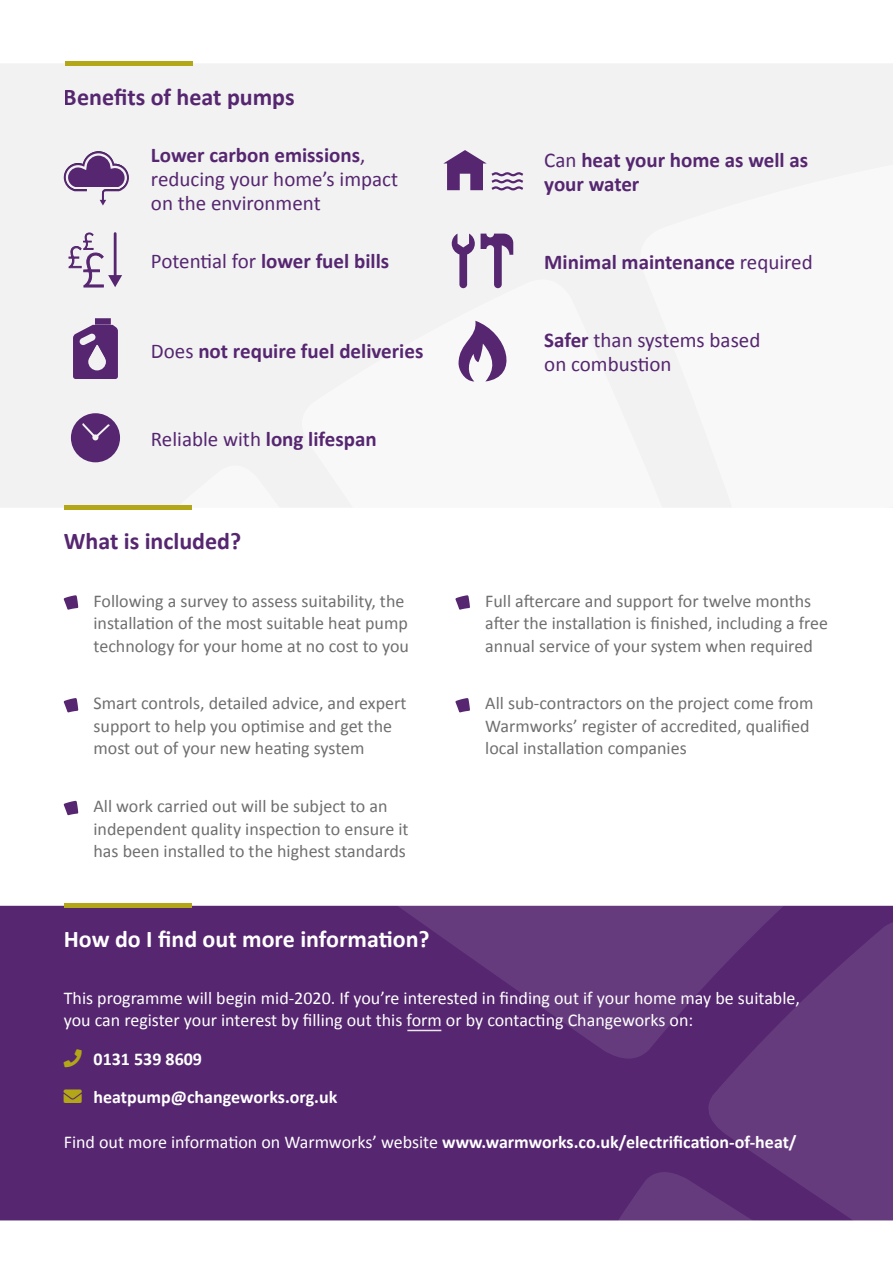
<style>
.page{position:relative;width:893px;height:1263px;background:#fff}
.page>*{position:absolute;margin:0;border:0;box-sizing:border-box;transform-origin:0 0}
.t1{font:700 24px "Calibri";color:#562670}
.t2{font:700 24px "Calibri";color:#fff}
.t3{font:21px/24px "Calibri";color:#562670}
.t4{font:700 21px/24px "Calibri";color:#562670}
.t5{font:18px/22.5px "Calibri";color:#706f6f}
.t6{font:18px/22.5px "Calibri";color:#fff}
.t7{font:700 18px "Calibri";color:#fff}
.s1{font-weight:700}
.s2{font-weight:400}
.s3{color:#b3a718}
</style>
<div class="page">
<div style="left:0;top:64px;width:893px;height:443px;background:#f2f2f2"></div>
<div style="left:77px;top:465px;width:225px;height:43px;background:#f2f2f2"></div>
<svg style="left:302px;top:279px;width:338px;height:228px"></svg>
<svg style="left:640px;top:155px;width:253px;height:352px"></svg>
<div style="left:0;top:906px;width:893px;height:314px;background:#562670"></div>
<svg style="left:708px;top:920px;width:185px;height:252px;background:#63377b"></svg>
<svg style="left:553px;top:1172px;width:340px;height:48px;background:#5d2f76"></svg>
<svg style="left:320px;top:906px;width:512px;height:153px;background:#5d2f76"></svg>
<svg style="left:69px;top:233px;width:53px;height:55px"></svg>
<hr style="left:114px;top:234px;width:3px;height:45px;background:#562670">
<div style="left:71px;top:413px;width:49px;height:49px;background:#562670;border-radius:50%"></div>
<svg style="left:82px;top:423px;width:28px;height:18px"></svg>
<svg style="left:64px;top:595px;width:14px;height:15px"></svg>
<svg style="left:64px;top:698px;width:14px;height:14px"></svg>
<svg style="left:64px;top:801px;width:14px;height:14px"></svg>
<svg style="left:455px;top:595px;width:15px;height:15px"></svg>
<svg style="left:455px;top:698px;width:15px;height:14px"></svg>
<svg style="left:73px;top:318px;width:45px;height:61px"></svg>
<svg style="left:63px;top:150px;width:67px;height:56px"></svg>
<hr style="left:65px;top:61px;width:128px;height:4px;background:#b3a718">
<hr style="left:64px;top:904px;width:127px;height:4px;background:#b3a718">
<hr style="left:64px;top:506px;width:127px;height:4px;background:#b3a718">
<svg style="left:458px;top:321px;width:62px;height:60px"></svg>
<svg style="left:452px;top:234px;width:61px;height:54px"></svg>
<svg style="left:443px;top:150px;width:83px;height:42px"></svg>
<hr style="left:407px;top:1030px;width:34px;height:1px;background:#ece6f0">
<svg style="left:64px;top:1048px;width:18px;height:19px"></svg>
<h1 class="t1" style="left:64px;top:81px;width:232px">Benefits of heat pumps</h1>
<p class="t3" style="left:151px;top:143px;width:249px"><span class="s1">Lower carbon emissions</span>, reducing your home’s impact on the environment</p>
<p class="t4" style="left:151px;top:249px;width:240px"><span class="s2">Potential for</span> lower fuel bills</p>
<p class="t4" style="left:151px;top:339px;width:274px"><span class="s2">Does</span> not require fuel deliveries</p>
<p class="t3" style="left:151px;top:426px;width:227px">Reliable with <span class="s1">long lifespan</span></p>
<h1 class="t1" style="left:64px;top:526px;width:179px">What is included?</h1>
<p class="t5" style="left:94px;top:589px;width:317px">Following a survey to assess suitability, the installation of the most suitable heat pump technology for your home at no cost to you</p>
<p class="t5" style="left:94px;top:692px;width:314px">Smart controls, detailed advice, and expert support to help you optimise and get the most out of your new heating system</p>
<p class="t5" style="left:94px;top:794px;width:316px">All work carried out will be subject to an independent quality inspection to ensure it has been installed to the highest standards</p>
<h1 class="t2" style="left:64px;top:923px;width:367px">How do I find out more information?</h1>
<p class="t4" style="left:544px;top:148px;width:265px"><span class="s2">Can</span> heat your home as well as your water</p>
<p class="t4" style="left:544px;top:250px;width:270px">Minimal maintenance <span class="s2">required</span></p>
<p class="t3" style="left:544px;top:327px;width:218px"><span class="s1">Safer</span> than systems based on combustion</p>
<p class="t5" style="left:485px;top:589px;width:344px">Full aftercare and support for twelve months after the installation is finished, including a free annual service of your system when required</p>
<p class="t5" style="left:485px;top:692px;width:330px">All sub-contractors on the project come from<br>Warmworks’ register of accredited, qualified local installation companies</p>
<p class="t6" style="left:64px;top:986px;width:738px">This programme will begin mid-2020. If you’re interested in finding out if your home may be suitable, you can register your interest by filling out this form or by contacting Changeworks on:</p>
<p class="t7" style="left:94px;top:1047px;width:110px">0131 539 8609</p>
<p class="t7" style="left:64px;top:1085px;width:275px"><span class="s3">→</span> heatpump@changeworks.org.uk</p>
<p class="t7" style="left:64px;top:1130px;width:734px"><span class="s2">Find out more information on Warmworks’ website</span> www.warmworks.co.uk/electrification-of-heat/</p>
</div>
